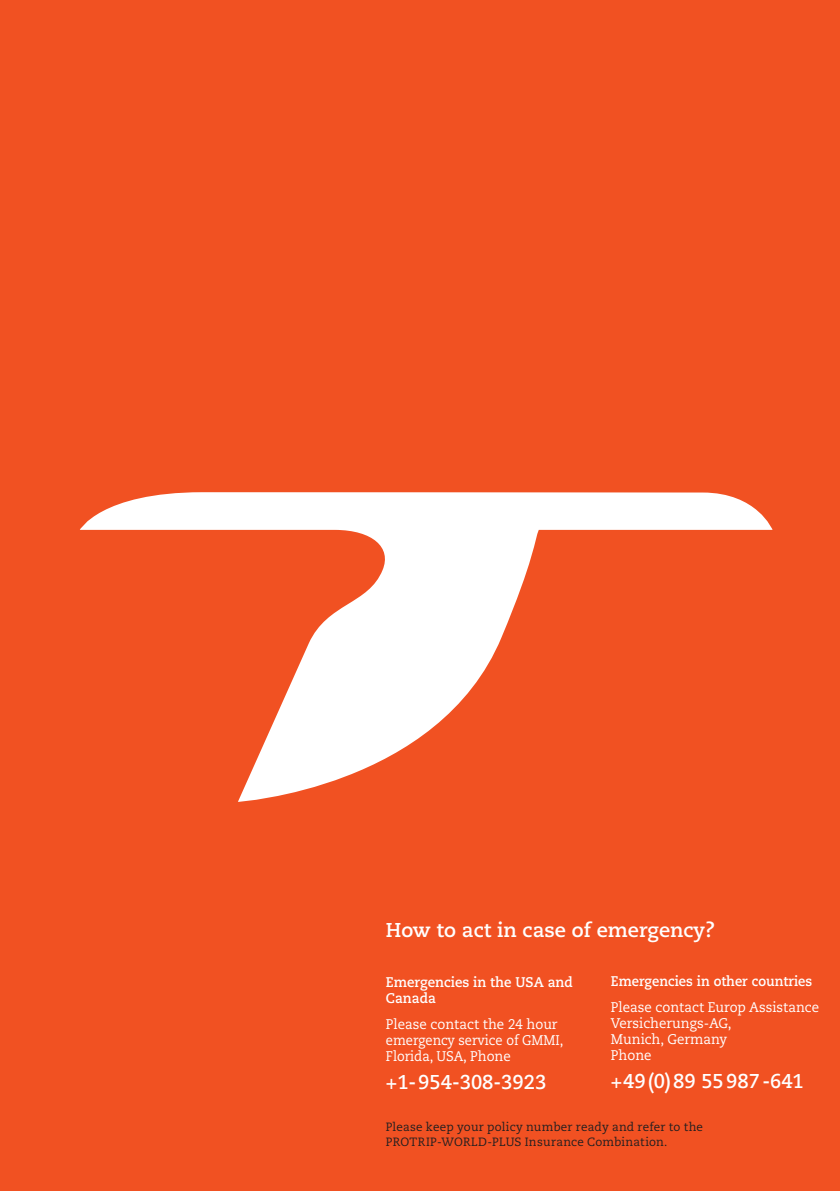
<style>
.page{position:relative;width:840px;height:1191px;background:#fff}
.page>*{position:absolute;margin:0;border:0;box-sizing:border-box;transform-origin:0 0}
.t1{font:700 20px "Caecilia LT Std";color:#fff;scale:.95 1}
.t2{font:700 20px "Caecilia LT Std";color:#fff}
.t3{font:14px/16px "Caecilia LT Std";color:#fff;scale:.95 1}
.t4{font:700 14px/16px "Caecilia LT Std";letter-spacing:.005em;color:#fff;scale:.95 1}
.t5{font:700 14px "Caecilia LT Std";letter-spacing:.005em;color:#fff;scale:.93 1}
.t6{font:12px/14.4px "Caecilia LT Std";letter-spacing:.02em;color:#231f20}
</style>
<div class="page">
<div style="left:0;top:0;width:839px;height:1191px;background:#f15122"></div>
<svg style="left:80px;top:492px;width:692px;height:310px"></svg>
<h1 class="t2" style="left:386px;top:918px;width:330px">How to act in case of emergency?</h1>
<p class="t4" style="left:386px;top:974px;width:198px">Emergencies in the USA and<br>Canada</p>
<p class="t3" style="left:386px;top:1016px;width:188px">Please contact the 24 hour emergency service of GMMI,<br>Florida, USA, Phone</p>
<h1 class="t1" style="left:386px;top:1070px;width:170px">+1-954-308-3923</h1>
<p class="t5" style="left:610px;top:973px;width:218px">Emergencies in other countries</p>
<p class="t3" style="left:610px;top:999px;width:220px">Please contact Europ Assistance<br>Versicherungs-AG,<br>Munich, Germany<br>Phone</p>
<h1 class="t1" style="left:610px;top:1069px;width:204px">+49(0)89 55987-641</h1>
<p class="t6" style="left:386px;top:1120px;width:318px">Please keep your policy number ready and refer to the<br>PROTRIP-WORLD-PLUS Insurance Combination.</p>
</div>
